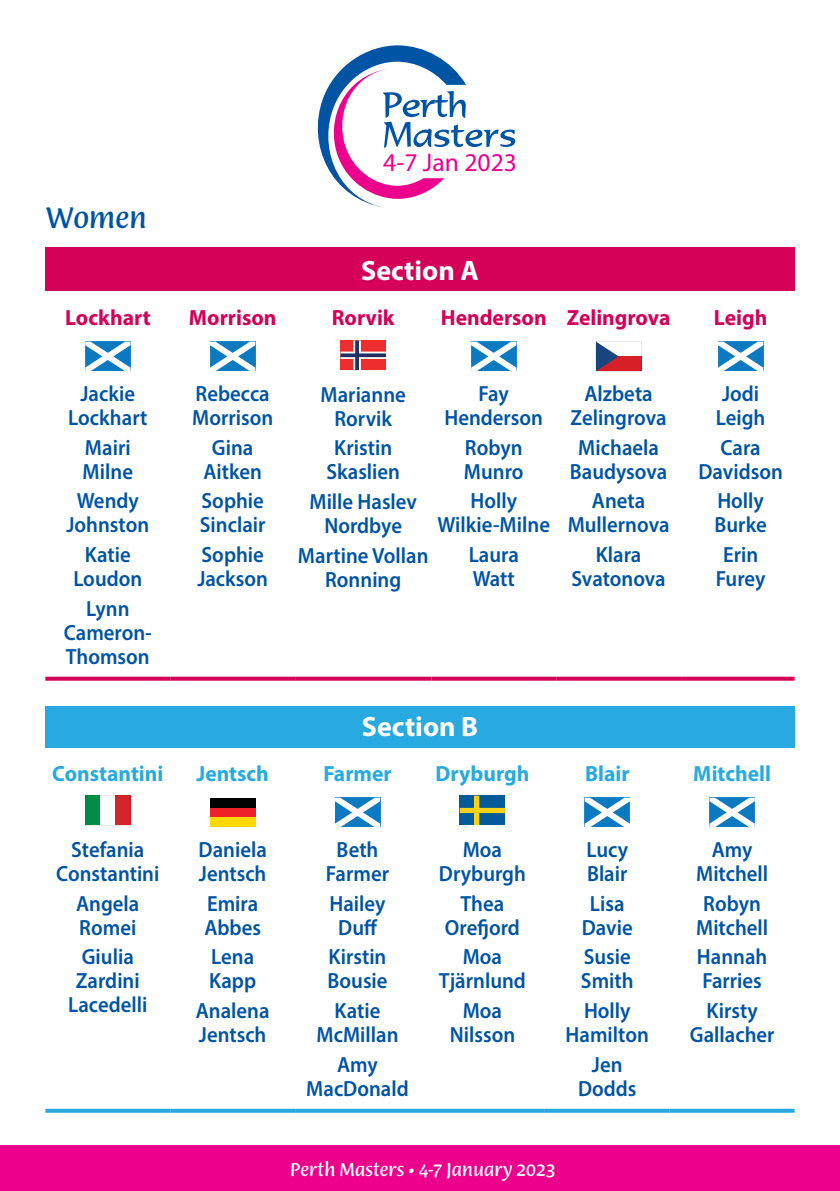
<style>
.page{position:relative;width:840px;height:1191px;background:#fff}
.page>*{position:absolute;margin:0;border:0;box-sizing:border-box;transform-origin:0 0}
.t1{font:32px "Ciabatta";color:#0054a4}
.t2{font:700 28px "Myriad Pro";color:#fff}
.t3{font:25.6px "Myriad Pro";color:#ec008c}
.t4{font:600 22px/24px "Myriad Pro";color:#0054a4;text-align:center;scale:.94 1}
.t5{font:700 22px "Myriad Pro";color:#d50057}
.t6{font:700 22px "Myriad Pro";color:#28aae1}
.t7{font:20px "Ciabatta";color:#fff}
</style>
<div class="page">
<div style="left:0;top:1145px;width:839px;height:46px;background:#ec008c"></div>
<svg style="left:317px;top:45px;width:198px;height:163px"></svg>
<div style="left:45px;top:247px;width:749px;height:44px;background:#d50057"></div>
<svg style="left:45px;top:676px;width:125px;height:4px"></svg>
<svg style="left:170px;top:676px;width:125px;height:4px"></svg>
<svg style="left:295px;top:676px;width:136px;height:4px"></svg>
<svg style="left:431px;top:676px;width:125px;height:4px"></svg>
<svg style="left:556px;top:676px;width:124px;height:4px"></svg>
<svg style="left:680px;top:676px;width:114px;height:4px"></svg>
<svg style="left:85px;top:341px;width:45px;height:30px"></svg>
<svg style="left:210px;top:341px;width:45px;height:30px"></svg>
<svg style="left:340px;top:340px;width:46px;height:30px"></svg>
<svg style="left:471px;top:341px;width:45px;height:30px"></svg>
<svg style="left:595px;top:341px;width:46px;height:30px"></svg>
<svg style="left:718px;top:341px;width:45px;height:30px"></svg>
<div style="left:45px;top:705px;width:749px;height:42px;background:#28aae1"></div>
<svg style="left:45px;top:1108px;width:125px;height:4px"></svg>
<svg style="left:170px;top:1108px;width:125px;height:4px"></svg>
<svg style="left:295px;top:1108px;width:125px;height:4px"></svg>
<svg style="left:420px;top:1108px;width:124px;height:4px"></svg>
<svg style="left:544px;top:1108px;width:125px;height:4px"></svg>
<svg style="left:669px;top:1108px;width:125px;height:4px"></svg>
<svg style="left:85px;top:795px;width:45px;height:30px"></svg>
<div style="left:210px;top:817px;width:45px;height:10px;background:#fdd900"></div>
<div style="left:210px;top:807px;width:45px;height:10px;background:#ed2127"></div>
<div style="left:210px;top:797px;width:45px;height:10px;background:#000101"></div>
<svg style="left:335px;top:797px;width:45px;height:30px"></svg>
<svg style="left:459px;top:795px;width:46px;height:30px"></svg>
<svg style="left:584px;top:797px;width:45px;height:30px"></svg>
<svg style="left:709px;top:797px;width:45px;height:30px"></svg>
<p class="t3" style="left:383px;top:147px;width:135px">4-7 Jan 2023</p>
<p class="t1" style="left:45px;top:197px;width:103px">Women</p>
<p class="t2" style="left:361px;top:252px;width:119px">Section A</p>
<p class="t5" style="left:65px;top:303px;width:87px">Lockhart</p>
<p class="t5" style="left:189px;top:303px;width:89px">Morrison</p>
<p class="t5" style="left:331px;top:303px;width:64px">Rorvik</p>
<p class="t5" style="left:440px;top:303px;width:107px">Henderson</p>
<p class="t5" style="left:566px;top:303px;width:105px">Zelingrova</p>
<p class="t5" style="left:713px;top:303px;width:55px">Leigh</p>
<p class="t4" style="left:68px;top:381px;width:86px">Jackie<br>Lockhart</p>
<p class="t4" style="left:83px;top:434px;width:55px;text-align:left">Mairi<br>Milne</p>
<p class="t4" style="left:66px;top:488px;width:89px">Wendy<br>Johnston</p>
<p class="t4" style="left:73px;top:542px;width:75px">Katie<br>Loudon</p>
<p class="t4" style="left:64px;top:596px;width:95px">Lynn<br>Cameron-<br>Thomson</p>
<p class="t4" style="left:192px;top:381px;width:88px;text-align:left">Rebecca<br>Morrison</p>
<p class="t4" style="left:203px;top:434px;width:64px">Gina<br>Aitken</p>
<p class="t4" style="left:200px;top:488px;width:71px;text-align:left">Sophie<br>Sinclair</p>
<p class="t4" style="left:197px;top:542px;width:76px;text-align:left">Sophie<br>Jackson</p>
<p class="t4" style="left:320px;top:382px;width:92px">Marianne<br>Rorvik</p>
<p class="t4" style="left:326px;top:435px;width:80px">Kristin<br>Skaslien</p>
<p class="t4" style="left:309px;top:489px;width:116px">Mille Haslev<br>Nordbye</p>
<p class="t4" style="left:298px;top:543px;width:140px">Martine Vollan<br>Ronning</p>
<p class="t4" style="left:444px;top:381px;width:106px">Fay<br>Henderson</p>
<p class="t4" style="left:463px;top:434px;width:65px;text-align:left">Robyn<br>Munro</p>
<p class="t4" style="left:437px;top:488px;width:121px">Holly<br>Wilkie-Milne</p>
<p class="t4" style="left:468px;top:542px;width:55px;text-align:left">Laura<br>Watt</p>
<p class="t4" style="left:570px;top:381px;width:104px">Alzbeta<br>Zelingrova</p>
<p class="t4" style="left:569px;top:434px;width:105px">Michaela<br>Baudysova</p>
<p class="t4" style="left:567px;top:488px;width:110px">Aneta<br>Mullernova</p>
<p class="t4" style="left:571px;top:542px;width:102px">Klara<br>Svatonova</p>
<p class="t4" style="left:715px;top:381px;width:54px;text-align:left">Jodi<br>Leigh</p>
<p class="t4" style="left:698px;top:434px;width:91px">Cara<br>Davidson</p>
<p class="t4" style="left:714px;top:488px;width:57px;text-align:left">Holly<br>Burke</p>
<p class="t4" style="left:715px;top:542px;width:54px">Erin<br>Furey</p>
<p class="t2" style="left:361px;top:708px;width:118px">Section B</p>
<p class="t6" style="left:52px;top:759px;width:113px">Constantini</p>
<p class="t6" style="left:196px;top:759px;width:74px">Jentsch</p>
<p class="t6" style="left:323px;top:759px;width:70px">Farmer</p>
<p class="t6" style="left:435px;top:759px;width:95px">Dryburgh</p>
<p class="t6" style="left:584px;top:759px;width:46px">Blair</p>
<p class="t6" style="left:692px;top:759px;width:79px">Mitchell</p>
<p class="t4" style="left:56px;top:837px;width:111px">Stefania<br>Constantini</p>
<p class="t4" style="left:76px;top:890px;width:69px;text-align:left">Angela<br>Romei</p>
<p class="t4" style="left:68px;top:944px;width:86px">Giulia<br>Zardini<br>Lacedelli</p>
<p class="t4" style="left:198px;top:837px;width:74px;text-align:left">Daniela<br>Jentsch</p>
<p class="t4" style="left:204px;top:890px;width:62px;text-align:left">Emira<br>Abbes</p>
<p class="t4" style="left:209px;top:944px;width:51px;text-align:left">Lena<br>Kapp</p>
<p class="t4" style="left:196px;top:998px;width:80px;text-align:left">Analena<br>Jentsch</p>
<p class="t4" style="left:326px;top:837px;width:69px">Beth<br>Farmer</p>
<p class="t4" style="left:329px;top:890px;width:61px">Hailey<br>Duff</p>
<p class="t4" style="left:327px;top:944px;width:65px;text-align:left">Kirstin<br>Bousie</p>
<p class="t4" style="left:316px;top:998px;width:89px">Katie<br>McMillan</p>
<p class="t4" style="left:306px;top:1051px;width:110px">Amy<br>MacDonald</p>
<p class="t4" style="left:438px;top:837px;width:94px">Moa<br>Dryburgh</p>
<p class="t4" style="left:444px;top:890px;width:81px">Thea<br>Orefjord</p>
<p class="t4" style="left:438px;top:944px;width:94px">Moa<br>Tjärnlund</p>
<p class="t4" style="left:449px;top:998px;width:71px">Moa<br>Nilsson</p>
<p class="t4" style="left:586px;top:837px;width:46px;text-align:left">Lucy<br>Blair</p>
<p class="t4" style="left:581px;top:890px;width:56px">Lisa<br>Davie</p>
<p class="t4" style="left:580px;top:944px;width:58px;text-align:left">Susie<br>Smith</p>
<p class="t4" style="left:565px;top:998px;width:90px">Holly<br>Hamilton</p>
<p class="t4" style="left:577px;top:1051px;width:64px">Jen<br>Dodds</p>
<p class="t4" style="left:695px;top:837px;width:78px">Amy<br>Mitchell</p>
<p class="t4" style="left:695px;top:890px;width:78px">Robyn<br>Mitchell</p>
<p class="t4" style="left:696px;top:944px;width:76px;text-align:left">Hannah<br>Farries</p>
<p class="t4" style="left:689px;top:998px;width:92px">Kirsty<br>Gallacher</p>
<p class="t7" style="left:290px;top:1156px;width:267px">Perth Masters • 4-7 January 2023</p>
</div>
